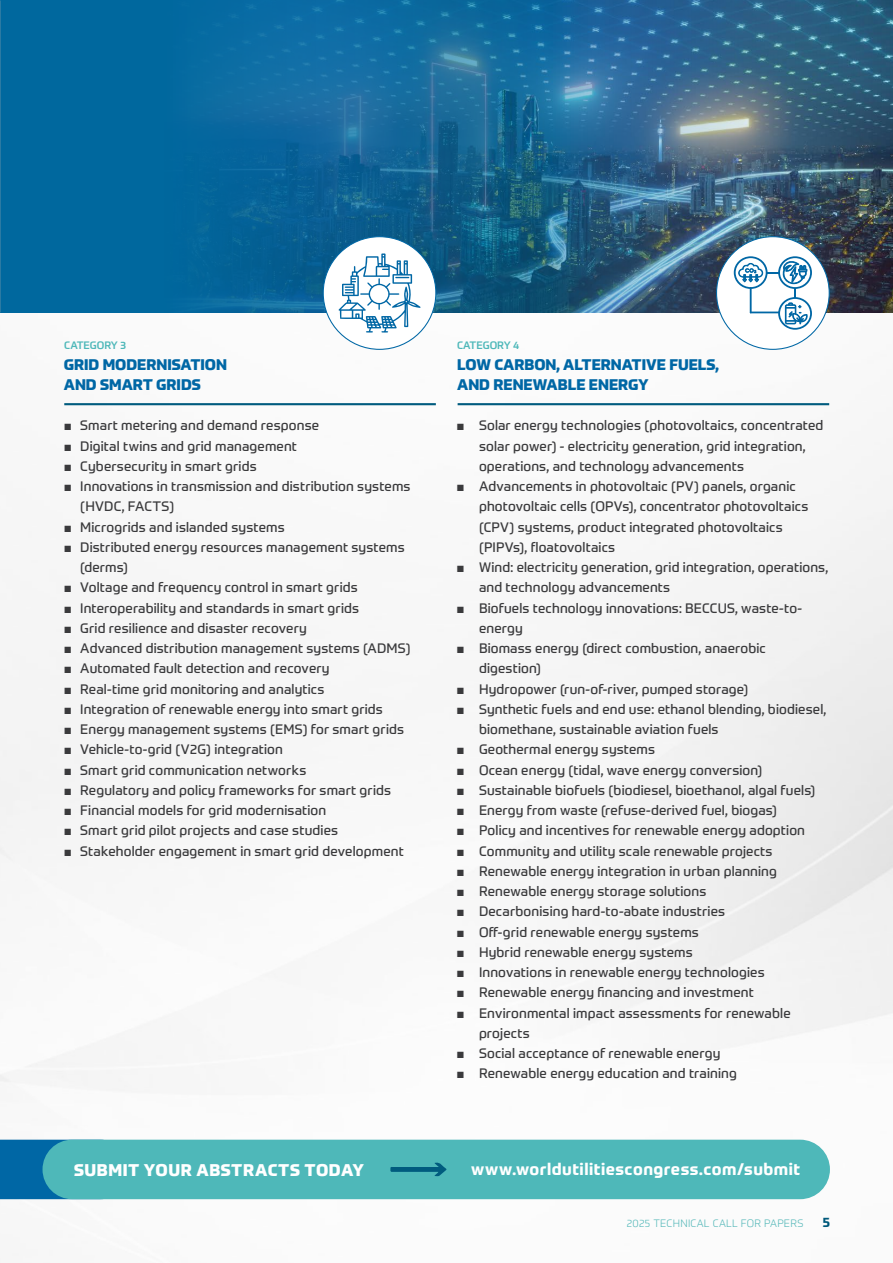
<style>
.page{position:relative;width:893px;height:1263px;background:#fff}
.page>*{position:absolute;margin:0;border:0;box-sizing:border-box;transform-origin:0 0}
.t1{font:700 16.5px "Prometo";letter-spacing:.03em;color:#fff}
.t2{font:800 16.5px "Prometo";letter-spacing:.035em;color:#fff}
.t3{font:800 15px/20.2px "Prometo";color:#0067a5}
.t4{font:13.5px/20.2px "Prometo";letter-spacing:.01em;color:#3a3a3c}
.t5{font:700 13.5px "Prometo";color:#005b7e}
.t6{font:300 10.5px "Prometo";letter-spacing:.025em;color:#4eb8b9}
.t7{font:500 10.5px "Prometo";color:#4eb8b9}
.s1{font-family:"Arial";font-weight:900}
</style>
<div class="page">
<img style="left:0;top:313px;width:893px;height:887px">
<img style="left:1px;top:0;width:892px;height:313px">
<hr style="left:0;top:0;width:1px;height:313px;background:#2b7aa3">
<hr style="left:64px;top:403px;width:372px;height:2px;background:#005b7e">
<hr style="left:458px;top:403px;width:371px;height:2px;background:#005b7e">
<div style="left:323px;top:237px;width:113px;height:112px;background:#fff;border-radius:50%"></div>
<div style="left:716px;top:237px;width:113px;height:112px;background:#fff;border-radius:50%"></div>
<div style="left:0;top:1140px;width:67px;height:59px;background:#0067a5"></div>
<div style="left:43px;top:1140px;width:787px;height:59px;background:#4eb8b9;border-radius:30px"></div>
<svg style="left:338px;top:253px;width:83px;height:80px"></svg>
<svg style="left:734px;top:256px;width:78px;height:74px"></svg>
<hr style="left:750px;top:287px;width:2px;height:26px;background:#0067a5">
<svg style="left:390px;top:1162px;width:57px;height:15px"></svg>
<p class="t7" style="left:64px;top:339px;width:63px">CATEGORY 3</p>
<p class="t7" style="left:457px;top:339px;width:64px">CATEGORY 4</p>
<p class="t3" style="left:64px;top:354px;width:165px">GRID MODERNISATION<br>AND SMART GRIDS</p>
<p class="t3" style="left:457px;top:354px;width:263px">LOW CARBON, ALTERNATIVE FUELS,<br>AND RENEWABLE ENERGY</p>
<p class="t4" style="left:64px;top:415px;width:257px"><span class="s1">■</span> Smart metering and demand response</p>
<p class="t4" style="left:64px;top:435px;width:235px"><span class="s1">■</span> Digital twins and grid management</p>
<p class="t4" style="left:64px;top:456px;width:194px"><span class="s1">■</span> Cybersecurity in smart grids</p>
<p class="t4" style="left:80px;top:476px;width:332px;text-indent:-16px"><span class="s1">■</span> Innovations in transmission and distribution systems (HVDC, FACTS)</p>
<p class="t4" style="left:64px;top:516px;width:222px"><span class="s1">■</span> Microgrids and islanded systems</p>
<p class="t4" style="left:80px;top:537px;width:326px;text-indent:-16px"><span class="s1">■</span> Distributed energy resources management systems (derms)</p>
<p class="t4" style="left:64px;top:577px;width:295px"><span class="s1">■</span> Voltage and frequency control in smart grids</p>
<p class="t4" style="left:64px;top:597px;width:297px"><span class="s1">■</span> Interoperability and standards in smart grids</p>
<p class="t4" style="left:64px;top:618px;width:245px"><span class="s1">■</span> Grid resilience and disaster recovery</p>
<p class="t4" style="left:64px;top:638px;width:348px"><span class="s1">■</span> Advanced distribution management systems (ADMS)</p>
<p class="t4" style="left:64px;top:658px;width:267px"><span class="s1">■</span> Automated fault detection and recovery</p>
<p class="t4" style="left:64px;top:678px;width:262px"><span class="s1">■</span> Real-time grid monitoring and analytics</p>
<p class="t4" style="left:64px;top:699px;width:321px"><span class="s1">■</span> Integration of renewable energy into smart grids</p>
<p class="t4" style="left:64px;top:719px;width:342px"><span class="s1">■</span> Energy management systems (EMS) for smart grids</p>
<p class="t4" style="left:64px;top:739px;width:221px"><span class="s1">■</span> Vehicle-to-grid (V2G) integration</p>
<p class="t4" style="left:64px;top:759px;width:244px"><span class="s1">■</span> Smart grid communication networks</p>
<p class="t4" style="left:64px;top:780px;width:329px"><span class="s1">■</span> Regulatory and policy frameworks for smart grids</p>
<p class="t4" style="left:64px;top:800px;width:264px"><span class="s1">■</span> Financial models for grid modernisation</p>
<p class="t4" style="left:64px;top:820px;width:276px"><span class="s1">■</span> Smart grid pilot projects and case studies</p>
<p class="t4" style="left:64px;top:840px;width:341px"><span class="s1">■</span> Stakeholder engagement in smart grid development</p>
<p class="t4" style="left:479px;top:415px;width:346px;text-indent:-23px"><span class="s1">■</span> Solar energy technologies (photovoltaics, concentrated solar power) - electricity generation, grid integration, operations, and technology advancements</p>
<p class="t4" style="left:479px;top:476px;width:331px;text-indent:-23px"><span class="s1">■</span> Advancements in photovoltaic (PV) panels, organic photovoltaic cells (OPVs), concentrator photovoltaics (CPV) systems, product integrated photovoltaics (PIPVs), floatovoltaics</p>
<p class="t4" style="left:479px;top:557px;width:351px;text-indent:-23px"><span class="s1">■</span> Wind: electricity generation, grid integration, operations, and technology advancements</p>
<p class="t4" style="left:479px;top:597px;width:324px;text-indent:-23px"><span class="s1">■</span> Biofuels technology innovations: BECCUS, waste-to&shy;energy</p>
<p class="t4" style="left:479px;top:638px;width:288px;text-indent:-23px"><span class="s1">■</span> Biomass energy (direct combustion, anaerobic digestion)</p>
<p class="t4" style="left:456px;top:678px;width:293px"><span class="s1">■</span> Hydropower (run-of-river, pumped storage)</p>
<p class="t4" style="left:479px;top:699px;width:349px;text-indent:-23px"><span class="s1">■</span> Synthetic fuels and end use: ethanol blending, biodiesel, biomethane, sustainable aviation fuels</p>
<p class="t4" style="left:456px;top:739px;width:200px"><span class="s1">■</span> Geothermal energy systems</p>
<p class="t4" style="left:456px;top:759px;width:307px"><span class="s1">■</span> Ocean energy (tidal, wave energy conversion)</p>
<p class="t4" style="left:456px;top:780px;width:360px"><span class="s1">■</span> Sustainable biofuels (biodiesel, bioethanol, algal fuels)</p>
<p class="t4" style="left:456px;top:800px;width:322px"><span class="s1">■</span> Energy from waste (refuse-derived fuel, biogas)</p>
<p class="t4" style="left:456px;top:820px;width:350px"><span class="s1">■</span> Policy and incentives for renewable energy adoption</p>
<p class="t4" style="left:456px;top:840px;width:318px"><span class="s1">■</span> Community and utility scale renewable projects</p>
<p class="t4" style="left:456px;top:861px;width:322px"><span class="s1">■</span> Renewable energy integration in urban planning</p>
<p class="t4" style="left:456px;top:881px;width:251px"><span class="s1">■</span> Renewable energy storage solutions</p>
<p class="t4" style="left:456px;top:901px;width:270px"><span class="s1">■</span> Decarbonising hard-to-abate industries</p>
<p class="t4" style="left:456px;top:921px;width:244px"><span class="s1">■</span> Off-grid renewable energy systems</p>
<p class="t4" style="left:456px;top:942px;width:238px"><span class="s1">■</span> Hybrid renewable energy systems</p>
<p class="t4" style="left:456px;top:962px;width:310px"><span class="s1">■</span> Innovations in renewable energy technologies</p>
<p class="t4" style="left:456px;top:982px;width:299px"><span class="s1">■</span> Renewable energy financing and investment</p>
<p class="t4" style="left:479px;top:1002px;width:313px;text-indent:-23px"><span class="s1">■</span> Environmental impact assessments for renewable projects</p>
<p class="t4" style="left:456px;top:1043px;width:265px"><span class="s1">■</span> Social acceptance of renewable energy</p>
<p class="t4" style="left:456px;top:1063px;width:282px"><span class="s1">■</span> Renewable energy education and training</p>
<p class="t2" style="left:74px;top:1159px;width:291px">SUBMIT YOUR ABSTRACTS TODAY</p>
<p class="t1" style="left:471px;top:1158px;width:331px">www.worldutilitiescongress.com/submit</p>
<p class="t6" style="left:627px;top:1217px;width:178px">2025 TECHNICAL CALL FOR PAPERS</p>
<p class="t5" style="left:823px;top:1214px;width:9px">5</p>
</div>
